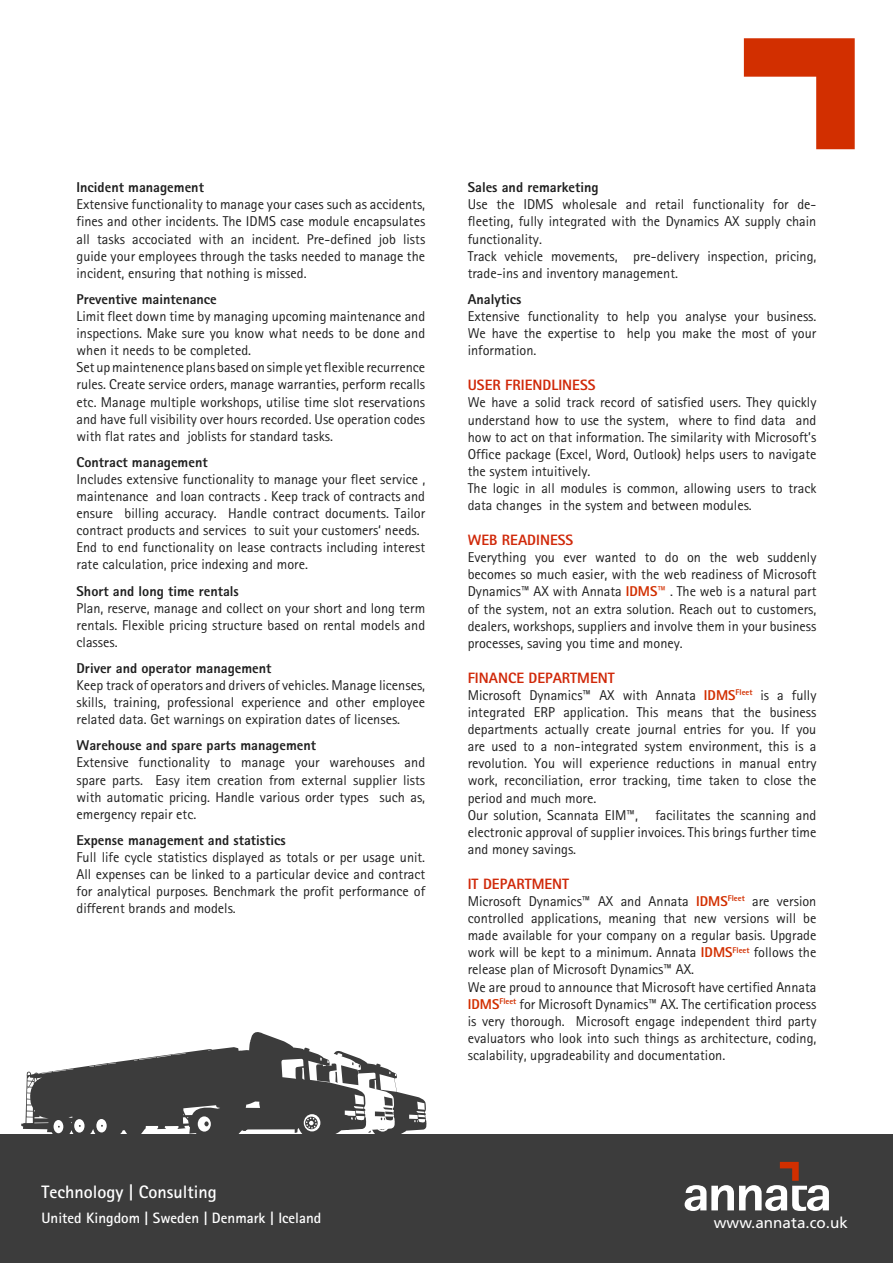
<style>
.page{position:relative;width:893px;height:1263px;background:#fff}
.page>*{position:absolute;margin:0;border:0;box-sizing:border-box;transform-origin:0 0}
.t1{font:700 18px "Rotis Sans Serif";color:#fff}
.t2{font:15.3px "Frutiger";color:#fff}
.Default{font:800 15px "Rotis Sans Serif";color:#d02809}
.t3{font:700 15px "Rotis Sans Serif";color:#fff}
.Default-2{font:14.25px/17.1px "Rotis Sans Serif";color:#1f1f1f;text-align:justify}
.Default-3{font:800 14.25px "Rotis Sans Serif";color:#1f1f1f}
.s1{font-weight:800;color:#d22f00}
.s2{color:#d22f00}
</style>
<div class="page">
<svg style="left:744px;top:38px;width:111px;height:111px"></svg>
<div style="left:0;top:1134px;width:893px;height:129px;background:#3c3c3c"></div>
<svg style="left:685px;top:1162px;width:144px;height:49px"></svg>
<svg style="left:21px;top:1032px;width:406px;height:102px"></svg>
<p class="Default-3" style="left:77px;top:178px;width:129px">Incident management</p>
<p class="Default-2" style="left:77px;top:196px;width:350px">Extensive functionality to manage your cases such as accidents, fines and other incidents. The IDMS case module encapsulates all tasks accociated with an incident. Pre-defined job lists guide your employees through the tasks needed to manage the incident, ensuring that nothing is missed.</p>
<p class="Default-3" style="left:77px;top:290px;width:142px">Preventive maintenance</p>
<p class="Default-2" style="left:77px;top:307px;width:350px">Limit fleet down time by managing upcoming maintenance and inspections. Make sure you know what needs to be done and when it needs to be completed.</p>
<p class="Default-2" style="left:77px;top:359px;width:350px">Set up maintenence plans based on simple yet flexible recurrence rules. Create service orders, manage warranties, perform recalls etc. Manage multiple workshops, utilise time slot reservations and have full visibility over hours recorded. Use operation codes with flat rates and joblists for standard tasks.</p>
<p class="Default-3" style="left:77px;top:453px;width:133px">Contract management</p>
<p class="Default-2" style="left:77px;top:470px;width:350px">Includes extensive functionality to manage your fleet service , maintenance and loan contracts . Keep track of contracts and ensure billing accuracy. Handle contract documents. Tailor contract products and services to suit your customers‘ needs.</p>
<p class="Default-2" style="left:77px;top:539px;width:350px">End to end functionality on lease contracts including interest rate calculation, price indexing and more.</p>
<p class="Default-3" style="left:77px;top:582px;width:164px">Short and long time rentals</p>
<p class="Default-2" style="left:77px;top:599px;width:350px">Plan, reserve, manage and collect on your short and long term rentals. Flexible pricing structure based on rental models and classes.</p>
<p class="Default-3" style="left:77px;top:659px;width:196px">Driver and operator management</p>
<p class="Default-2" style="left:77px;top:676px;width:350px">Keep track of operators and drivers of vehicles. Manage licenses, skills, training, professional experience and other employee related data. Get warnings on expiration dates of licenses.</p>
<p class="Default-3" style="left:77px;top:736px;width:241px">Warehouse and spare parts management</p>
<p class="Default-2" style="left:77px;top:754px;width:350px">Extensive functionality to manage your warehouses and spare parts. Easy item creation from external supplier lists with automatic pricing. Handle various order types such as, emergency repair etc.</p>
<p class="Default-3" style="left:77px;top:831px;width:211px">Expense management and statistics</p>
<p class="Default-2" style="left:77px;top:848px;width:350px">Full life cycle statistics displayed as totals or per usage unit.<br>All expenses can be linked to a particular device and contract for analytical purposes. Benchmark the profit performance of different brands and models.</p>
<p class="Default-3" style="left:468px;top:178px;width:132px">Sales and remarketing</p>
<p class="Default-2" style="left:468px;top:196px;width:350px">Use the IDMS wholesale and retail functionality for de&shy;fleeting, fully integrated with the Dynamics AX supply chain functionality.</p>
<p class="Default-2" style="left:468px;top:247px;width:350px">Track vehicle movements, pre-delivery inspection, pricing, trade-ins and inventory management.</p>
<p class="Default-3" style="left:468px;top:290px;width:55px">Analytics</p>
<p class="Default-2" style="left:468px;top:307px;width:350px">Extensive functionality to help you analyse your business.<br>We have the expertise to help you make the most of your information.</p>
<p class="Default" style="left:468px;top:376px;width:129px">USER FRIENDLINESS</p>
<p class="Default-2" style="left:468px;top:394px;width:350px">We have a solid track record of satisfied users. They quickly understand how to use the system, where to find data and how to act on that information. The similarity with Microsoft’s Office package (Excel, Word, Outlook) helps users to navigate the system intuitively.</p>
<p class="Default-2" style="left:468px;top:479px;width:350px">The logic in all modules is common, allowing users to track data changes in the system and between modules.</p>
<p class="Default" style="left:468px;top:530px;width:107px">WEB READINESS</p>
<p class="Default-2" style="left:468px;top:549px;width:350px">Everything you ever wanted to do on the web suddenly becomes so much easier, with the web readiness of Microsoft Dynamics™ AX with Annata <span class="s1">IDMS</span><span class="s2">™</span> . The web is a natural part of the system, not an extra solution. Reach out to customers, dealers, workshops, suppliers and involve them in your business processes, saving you time and money.</p>
<p class="Default" style="left:468px;top:668px;width:139px">FINANCE DEPARTMENT</p>
<p class="Default-2" style="left:468px;top:686px;width:350px">Microsoft Dynamics™ AX with Annata <span class="s1">IDMS</span><sup>Fleet</sup> is a fully integrated ERP application. This means that the business departments actually create journal entries for you. If you are used to a non-integrated system environment, this is a revolution. You will experience reductions in manual entry work, reconciliation, error tracking, time taken to close the period and much more.</p>
<p class="Default-2" style="left:468px;top:806px;width:350px">Our solution, Scannata EIM™, facilitates the scanning and electronic approval of supplier invoices. This brings further time and money savings.</p>
<p class="Default" style="left:468px;top:874px;width:94px">IT DEPARTMENT</p>
<p class="Default-2" style="left:468px;top:892px;width:350px">Microsoft Dynamics™ AX and Annata <span class="s1">IDMS</span><sup>Fleet</sup> are version controlled applications, meaning that new versions will be made available for your company on a regular basis. Upgrade work will be kept to a minimum. Annata <span class="s1">IDMS</span><sup>Fleet</sup> follows the release plan of Microsoft Dynamics™ AX.</p>
<p class="Default-2" style="left:468px;top:978px;width:350px">We are proud to announce that Microsoft have certified Annata <span class="s1">IDMS</span><sup>Fleet</sup> for Microsoft Dynamics™ AX. The certification process is very thorough. Microsoft engage independent third party evaluators who look into such things as architecture, coding, scalability, upgradeability and documentation.</p>
<p class="t1" style="left:41px;top:1181px;width:177px">Technology | Consulting</p>
<p class="t3" style="left:41px;top:1208px;width:281px">United Kingdom | Sweden | Denmark | Iceland</p>
<p class="t2" style="left:714px;top:1214px;width:136px">www.annata.co.uk</p>
</div>
